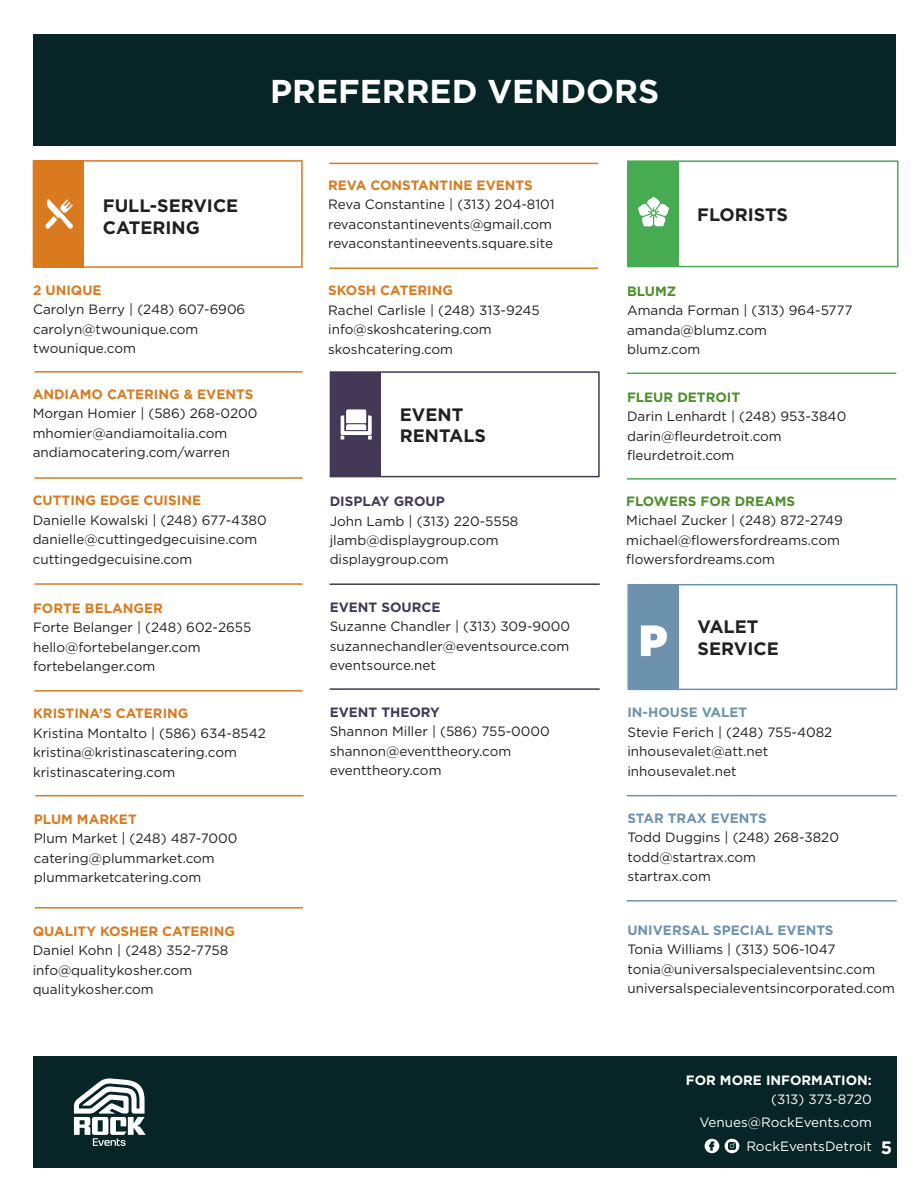
<style>
.page{position:relative;width:918px;height:1188px;background:#fff}
.page>*{position:absolute;margin:0;border:0;box-sizing:border-box;transform-origin:0 0}
.t1{font:700 33px "Gotham";color:#fff}
.t2{font:700 18px/21.6px "Gotham";color:#231f20}
.t3{font:700 18px "Gotham";color:#fff}
.t4{font:13.5px/19.5px "Gotham";color:#231f20}
.t5{font:700 13.5px "Gotham";color:#d97a1e}
.t6{font:13.5px/22.5px "Gotham";color:#fff;text-align:right}
.t7{font:700 13.5px "Gotham";color:#6d92ad}
.t8{font:700 13.5px "Gotham";color:#433856}
.t9{font:700 13.5px "Gotham";color:#4d8e2a}
.t10{font:700 13.5px "Gotham";color:#fff}
</style>
<div class="page">
<div style="left:33px;top:35px;width:863px;height:111px;background:#072426"></div>
<div style="left:33px;top:1057px;width:864px;height:111px;background:#072426"></div>
<svg style="left:705px;top:1139px;width:14px;height:14px"></svg>
<svg style="left:725px;top:1139px;width:14px;height:14px"></svg>
<svg style="left:74px;top:1078px;width:72px;height:68px"></svg>
<hr style="left:627px;top:795px;width:270px;height:1px;background:#6d92ad">
<hr style="left:627px;top:900px;width:270px;height:2px;background:#6d92ad">
<div style="left:629px;top:585px;width:50px;height:104px;background:#6d92ad"></div>
<div style="left:627px;top:584px;width:270px;height:106px;border:2px solid #6d92ad"></div>
<svg style="left:641px;top:625px;width:26px;height:31px"></svg>
<hr style="left:627px;top:478px;width:269px;height:2px;background:#47ab52">
<hr style="left:627px;top:373px;width:269px;height:1px;background:#47ab52">
<div style="left:628px;top:161px;width:51px;height:106px;background:#47ab52"></div>
<svg style="left:638px;top:197px;width:31px;height:30px"></svg>
<div style="left:627px;top:160px;width:272px;height:107px;border:2px solid #47ab52"></div>
<hr style="left:330px;top:688px;width:270px;height:2px;background:#433856">
<hr style="left:330px;top:583px;width:270px;height:2px;background:#433856">
<div style="left:331px;top:372px;width:50px;height:104px;background:#433856"></div>
<svg style="left:341px;top:409px;width:31px;height:31px"></svg>
<div style="left:330px;top:371px;width:270px;height:106px;border:2px solid #433856"></div>
<hr style="left:329px;top:267px;width:269px;height:2px;background:#d97a1e">
<hr style="left:329px;top:163px;width:269px;height:1px;background:#d97a1e">
<hr style="left:35px;top:907px;width:268px;height:2px;background:#d97a1e">
<hr style="left:35px;top:795px;width:269px;height:1px;background:#d97a1e">
<hr style="left:35px;top:690px;width:268px;height:2px;background:#d97a1e">
<hr style="left:35px;top:583px;width:268px;height:2px;background:#d97a1e">
<hr style="left:35px;top:477px;width:268px;height:2px;background:#d97a1e">
<hr style="left:35px;top:371px;width:268px;height:2px;background:#d97a1e">
<div style="left:34px;top:160px;width:50px;height:108px;background:#d97a1e"></div>
<div style="left:33px;top:160px;width:270px;height:108px;border:2px solid #d97a1e"></div>
<svg style="left:45px;top:199px;width:28px;height:30px"></svg>
<h1 class="t1" style="left:270px;top:70px;width:391px">PREFERRED VENDORS</h1>
<h2 class="t2" style="left:103px;top:195px;width:137px">FULL-SERVICE<br>CATERING</h2>
<p class="t5" style="left:33px;top:281px;width:70px">2 UNIQUE</p>
<p class="t4" style="left:33px;top:299px;width:214px">Carolyn Berry | (248) 607-6906 carolyn@twounique.com twounique.com</p>
<p class="t5" style="left:33px;top:385px;width:222px">ANDIAMO CATERING &amp; EVENTS</p>
<p class="t4" style="left:33px;top:404px;width:226px">Morgan Homier | (586) 268-0200 mhomier@andiamoitalia.com andiamocatering.com/warren</p>
<p class="t5" style="left:328px;top:176px;width:206px">REVA CONSTANTINE EVENTS</p>
<p class="t4" style="left:328px;top:194px;width:228px">Reva Constantine | (313) 204-8101 revaconstantinevents@gmail.com revaconstantineevents.square.site</p>
<p class="t5" style="left:328px;top:282px;width:126px">SKOSH CATERING</p>
<p class="t4" style="left:328px;top:300px;width:213px">Rachel Carlisle | (248) 313-9245 info@skoshcatering.com skoshcatering.com</p>
<h2 class="t2" style="left:400px;top:404px;width:88px">EVENT<br>RENTALS</h2>
<h2 class="t2" style="left:697px;top:203px;width:92px">FLORISTS</h2>
<p class="t9" style="left:627px;top:282px;width:51px">BLUMZ</p>
<p class="t4" style="left:627px;top:300px;width:227px">Amanda Forman | (313) 964-5777 amanda@blumz.com<br>blumz.com</p>
<p class="t9" style="left:627px;top:388px;width:115px">FLEUR DETROIT</p>
<p class="t4" style="left:627px;top:406px;width:221px">Darin Lenhardt | (248) 953-3840 darin@fleurdetroit.com fleurdetroit.com</p>
<p class="t5" style="left:33px;top:492px;width:170px">CUTTING EDGE CUISINE</p>
<p class="t4" style="left:33px;top:510px;width:236px">Danielle Kowalski | (248) 677-4380 danielle@cuttingedgecuisine.com cuttingedgecuisine.com</p>
<p class="t5" style="left:33px;top:599px;width:131px">FORTE BELANGER</p>
<p class="t4" style="left:33px;top:617px;width:220px">Forte Belanger | (248) 602-2655 hello@fortebelanger.com fortebelanger.com</p>
<p class="t5" style="left:33px;top:705px;width:157px">KRISTINA’S CATERING</p>
<p class="t4" style="left:33px;top:723px;width:234px">Kristina Montalto | (586) 634-8542 kristina@kristinascatering.com kristinascatering.com</p>
<p class="t5" style="left:34px;top:810px;width:104px">PLUM MARKET</p>
<p class="t4" style="left:34px;top:828px;width:205px">Plum Market | (248) 487-7000 catering@plummarket.com plummarketcatering.com</p>
<p class="t5" style="left:33px;top:922px;width:204px">QUALITY KOSHER CATERING</p>
<p class="t4" style="left:33px;top:940px;width:197px">Daniel Kohn | (248) 352-7758 info@qualitykosher.com qualitykosher.com</p>
<p class="t8" style="left:330px;top:492px;width:117px">DISPLAY GROUP</p>
<p class="t4" style="left:330px;top:511px;width:190px">John Lamb | (313) 220-5558 jlamb@displaygroup.com displaygroup.com</p>
<p class="t8" style="left:330px;top:598px;width:112px">EVENT SOURCE</p>
<p class="t4" style="left:330px;top:616px;width:242px;text-align:justify">Suzanne Chandler | (313) 309-9000 suzannechandler@eventsource.com eventsource.net</p>
<p class="t8" style="left:330px;top:703px;width:112px">EVENT THEORY</p>
<p class="t4" style="left:330px;top:722px;width:222px">Shannon Miller | (586) 755-0000 shannon@eventtheory.com eventtheory.com</p>
<p class="t9" style="left:626px;top:492px;width:170px">FLOWERS FOR DREAMS</p>
<p class="t4" style="left:626px;top:510px;width:218px">Michael Zucker | (248) 872-2749 michael@flowersfordreams.com flowersfordreams.com</p>
<h2 class="t2" style="left:698px;top:616px;width:83px">VALET<br>SERVICE</h2>
<p class="t7" style="left:627px;top:704px;width:121px">IN-HOUSE VALET</p>
<p class="t4" style="left:627px;top:722px;width:206px">Stevie Ferich | (248) 755-4082 inhousevalet@att.net inhousevalet.net</p>
<p class="t7" style="left:627px;top:809px;width:141px">STAR TRAX EVENTS</p>
<p class="t4" style="left:627px;top:827px;width:213px">Todd Duggins | (248) 268-3820 todd@startrax.com startrax.com</p>
<p class="t7" style="left:627px;top:921px;width:208px">UNIVERSAL SPECIAL EVENTS</p>
<p class="t4" style="left:627px;top:939px;width:269px">Tonia Williams | (313) 506-1047 tonia@universalspecialeventsinc.com universalspecialeventsincorporated.com</p>
<p class="t10" style="left:686px;top:1071px;width:188px">FOR MORE INFORMATION:</p>
<p class="t6" style="left:699px;top:1088px;width:174px">(313) 373-8720<br>Venues@RockEvents.com</p>
<p class="t6" style="left:746px;top:1134px;width:127px">RockEventsDetroit</p>
<h2 class="t3" style="left:881px;top:1136px;width:13px">5</h2>
</div>
